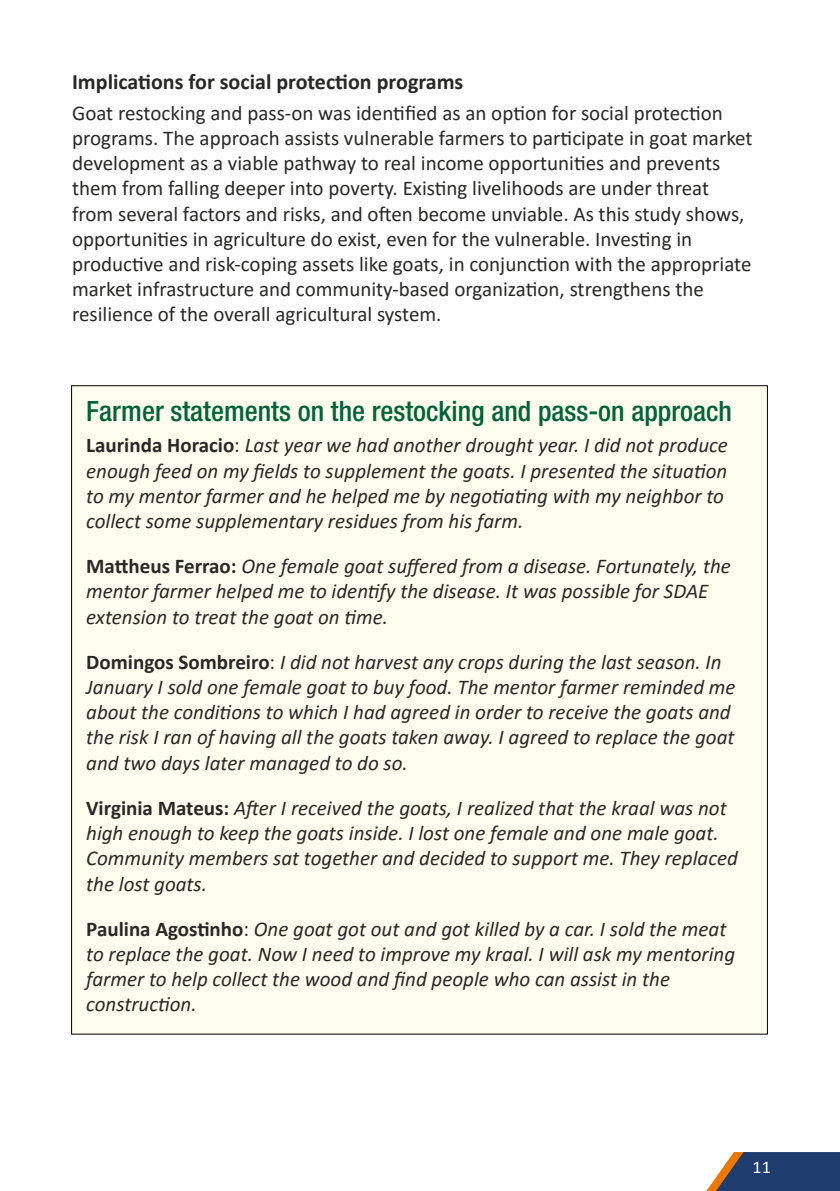
<style>
.page{position:relative;width:840px;height:1191px;background:#fff}
.page>*{position:absolute;margin:0;border:0;box-sizing:border-box;transform-origin:0 0}
.t1{font:500 condensed 28px "Helvetica Neue LT Std";color:#00643a}
.t2{font:700 22px "Calibri";color:#282827}
.t3{font:italic 21px/25.2px "Calibri";color:#282827}
.t4{font:21px/25.2px "Calibri";color:#282827}
.t5{font:18px "Calibri";color:#fff}
.s1{color:#282828}
.s2{font-weight:700;font-style:normal}
.s3{font-style:normal}
</style>
<div class="page">
<svg style="left:706px;top:1152px;width:133px;height:39px;background:#455675"></svg>
<div style="left:72px;top:386px;width:695px;height:648px;background:#fffdee"></div>
<p class="t2" style="left:72px;top:66px;width:392px">Implications for social protection programs</p>
<p class="t4" style="left:72px;top:100px;width:681px"><span class="s1">Goat restocking and pass-on was identified as an option for social protection programs. The approach</span> assists vulnerable farmers to participate in goat market development as a viable pathway to real income opportunities and prevents them from falling deeper into poverty. Existing livelihoods are under threat from several factors and risks, and often become unviable. As this study shows, opportunities in agriculture do exist, even for the vulnerable. Investing in productive and risk-coping assets like goats, in conjunction with the appropriate market infrastructure and community-based organization, strengthens the resilience of the overall agricultural system.</p>
<h1 class="t1" style="left:86px;top:394px;width:647px">Farmer statements on the restocking and pass-on approach</h1>
<p class="t3" style="left:86px;top:432px;width:642px"><span class="s2">Laurinda Horacio</span><span class="s3">:</span> Last year we had another drought year. I did not produce enough feed on my fields to supplement the goats. I presented the situation to my mentor farmer and he helped me by negotiating with my neighbor to collect some supplementary residues from his farm.</p>
<p class="t3" style="left:86px;top:553px;width:645px"><span class="s2">Mattheus Ferrao:</span> One female goat suffered from a disease. Fortunately, the mentor farmer helped me to identify the disease. It was possible for SDAE extension to treat the goat on time.</p>
<p class="t3" style="left:86px;top:648px;width:650px"><span class="s2">Domingos Sombreiro</span><span class="s3">:</span> I did not harvest any crops during the last season. In January I sold one female goat to buy food. The mentor farmer reminded me about the conditions to which I had agreed in order to receive the goats and the risk I ran of having all the goats taken away. I agreed to replace the goat and two days later managed to do so.</p>
<p class="t3" style="left:86px;top:794px;width:652px"><span class="s2">Virginia Mateus:</span> After I received the goats, I realized that the kraal was not high enough to keep the goats inside. I lost one female and one male goat.<br>Community members sat together and decided to support me. They replaced the lost goats.</p>
<p class="t3" style="left:86px;top:915px;width:650px"><span class="s2">Paulina Agostinho</span><span class="s3">:</span> One goat got out and got killed by a car. I sold the meat to replace the goat. Now I need to improve my kraal. I will ask my mentoring farmer to help collect the wood and find people who can assist in the construction.</p>
<p class="t5" style="left:752px;top:1154px;width:20px">11</p>
</div>
